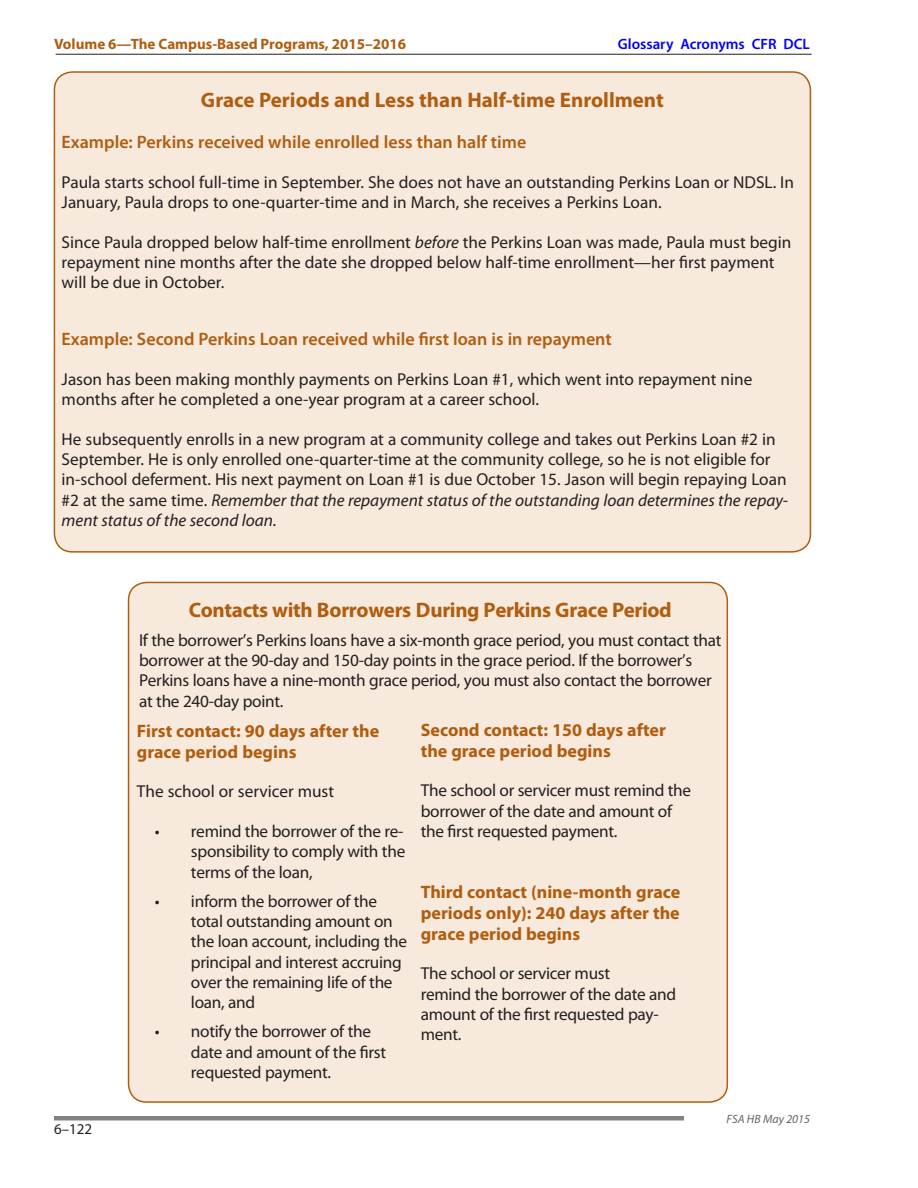
<style>
.page{position:relative;width:918px;height:1188px;background:#fff}
.page>*{position:absolute;margin:0;border:0;box-sizing:border-box;transform-origin:0 0}
.Boxed_Head__ID{font:700 21px "Myriad Pro";letter-spacing:-.015em;color:#b05d0f}
.Boxed_Subhead__ID{font:700 18px/21px "Myriad Pro";color:#b05d0f}
.Boxed_Subhead__ID-2{font:600 18px "Myriad Pro";color:#b05d0f}
.Boxed_Text_No_Indent{font:17.25px/20.2px "Myriad Pro";color:#231f20}
.Boxed_List_1_Bullete{font:17.25px/20.2px "Myriad Pro";letter-spacing:-.015em;color:#231f20}
.t1{font:700 15px "Myriad Pro";color:#b05d0f}
.t2{font:600 15px "Myriad Pro";color:#00f}
.t3{font:15px "Myriad Pro";color:#231f20}
.t4{font:italic 12px "Myriad Pro";color:#636366}
.s1{font-style:italic}
</style>
<div class="page">
<hr style="left:56px;top:54px;width:756px;height:1px;background:#231f20">
<hr style="left:54px;top:1116px;width:630px;height:4px;background:#808285">
<div style="left:54px;top:72px;width:756px;height:480px;background:#f7e9db;border-radius:18px"></div>
<div style="left:129px;top:582px;width:598px;height:520px;background:#f7e9db;border-radius:18px"></div>
<div style="left:128px;top:582px;width:600px;height:521px;border:2px solid #b05d0f;border-radius:18px"></div>
<p class="t1" style="left:54px;top:34px;width:354px">Volume 6—The Campus-Based Programs, 2015–2016</p>
<p class="t2" style="left:618px;top:34px;width:194px">Glossary Acronyms CFR DCL</p>
<p class="Boxed_Head__ID" style="left:201px;top:87px;width:464px">Grace Periods and Less than Half-time Enrollment</p>
<p class="Boxed_Subhead__ID-2" style="left:62px;top:130px;width:466px">Example: Perkins received while enrolled less than half time</p>
<p class="Boxed_Text_No_Indent" style="left:62px;top:171px;width:734px">Paula starts school full-time in September. She does not have an outstanding Perkins Loan or NDSL. In<br>January, Paula drops to one-quarter-time and in March, she receives a Perkins Loan.</p>
<p class="Boxed_Text_No_Indent" style="left:62px;top:231px;width:731px">Since Paula dropped below half-time enrollment <span class="s1">before</span> the Perkins Loan was made, Paula must begin repayment nine months after the date she dropped below half-time enrollment—her first payment will be due in October.</p>
<p class="Boxed_Subhead__ID-2" style="left:62px;top:328px;width:552px">Example: Second Perkins Loan received while first loan is in repayment</p>
<p class="Boxed_Text_No_Indent" style="left:62px;top:369px;width:692px">Jason has been making monthly payments on Perkins Loan #1, which went into repayment nine months after he completed a one-year program at a career school.</p>
<p class="Boxed_Text_No_Indent" style="left:62px;top:429px;width:728px">He subsequently enrolls in a new program at a community college and takes out Perkins Loan #2 in September. He is only enrolled one-quarter-time at the community college, so he is not eligible for in-school deferment. His next payment on Loan #1 is due October 15. Jason will begin repaying Loan #2 at the same time. <span class="s1">Remember that the repayment status of the outstanding loan determines the repay&shy;ment status of the second loan.</span></p>
<p class="Boxed_Head__ID" style="left:189px;top:596px;width:485px">Contacts with Borrowers During Perkins Grace Period</p>
<p class="t3" style="left:54px;top:1120px;width:40px">6–122</p>
<p class="Boxed_Text_No_Indent" style="left:139px;top:630px;width:584px">If the borrower’s Perkins loans have a six-month grace period, you must contact that borrower at the 90-day and 150-day points in the grace period. If the borrower’s Perkins loans have a nine-month grace period, you must also contact the borrower at the 240-day point.</p>
<p class="Boxed_Subhead__ID" style="left:137px;top:719px;width:244px">First contact: 90 days after the grace period begins</p>
<p class="Boxed_Text_No_Indent" style="left:137px;top:781px;width:199px">The school or servicer must</p>
<p class="Boxed_List_1_Bullete" style="left:191px;top:821px;width:216px;text-align:justify;text-indent:-36px">• remind the borrower of the re&shy;sponsibility to comply with the terms of the loan,</p>
<p class="Boxed_List_1_Bullete" style="left:191px;top:891px;width:218px;text-indent:-36px">• inform the borrower of the total outstanding amount on the loan account, including the principal and interest accruing over the remaining life of the loan, and</p>
<p class="Boxed_List_1_Bullete" style="left:191px;top:1021px;width:197px;text-indent:-36px">• notify the borrower of the date and amount of the first requested payment.</p>
<p class="Boxed_Subhead__ID" style="left:421px;top:718px;width:247px">Second contact: 150 days after the grace period begins</p>
<p class="Boxed_Text_No_Indent" style="left:421px;top:780px;width:272px">The school or servicer must remind the borrower of the date and amount of the first requested payment.</p>
<p class="Boxed_Subhead__ID" style="left:421px;top:880px;width:261px;text-align:justify">Third contact (nine-month grace periods only): 240 days after the grace period begins</p>
<p class="Boxed_Text_No_Indent" style="left:421px;top:963px;width:257px">The school or servicer must<br>remind the borrower of the date and amount of the first requested pay&shy;ment.</p>
<p class="t4" style="left:727px;top:1111px;width:85px">FSA HB May 2015</p>
</div>
